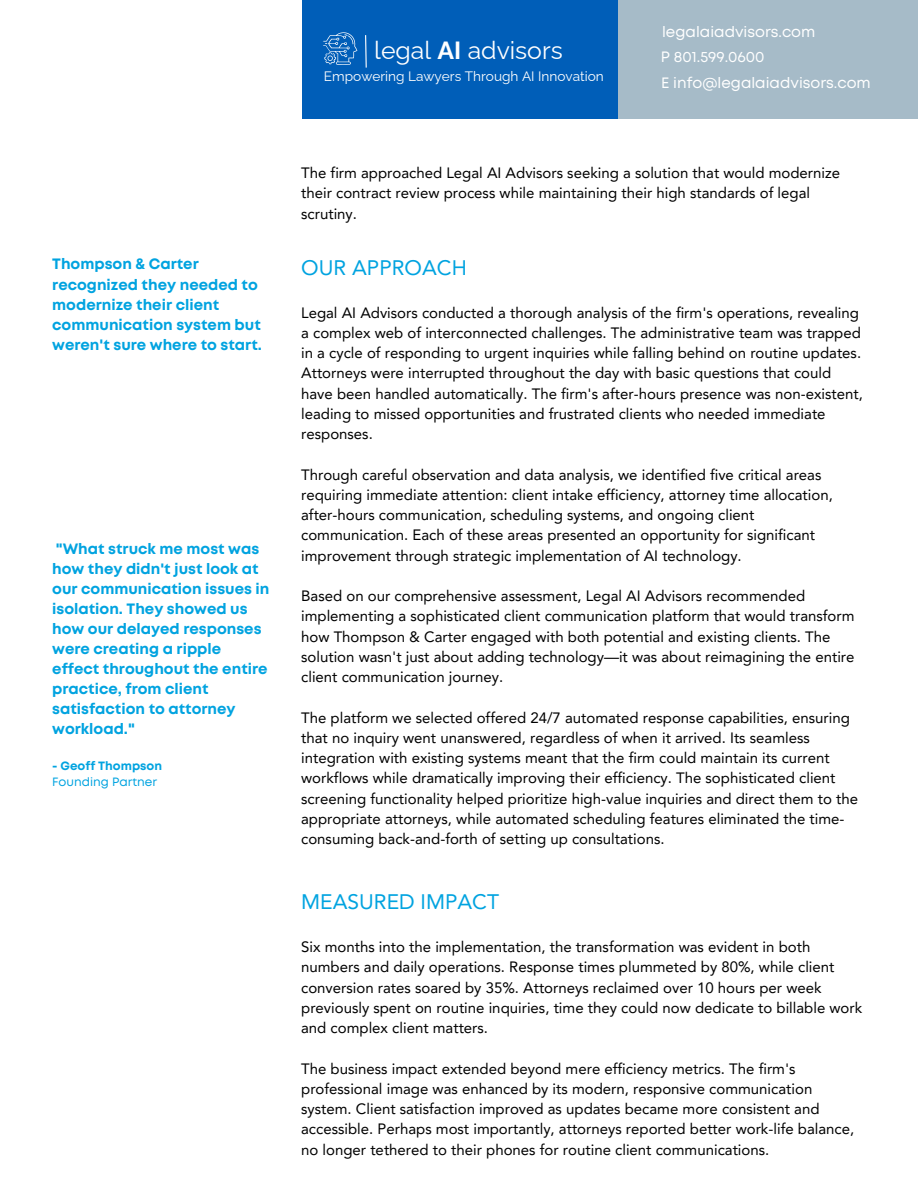
<style>
.page{position:relative;width:918px;height:1188px;background:#fff}
.page>*{position:absolute;margin:0;border:0;box-sizing:border-box;transform-origin:0 0}
.t1{font:24.75px "Raleway";color:#fff}
.t2{font:21px "Avenir LT Pro";color:#00a3e0}
.t3{font:15px/20.2px "Avenir LT Pro";color:#000}
.t4{font:700 15px/20px "Mont";color:#00a3e0}
.t5{font:15px "Mont";color:#fff}
.t6{font:13.65px "Raleway";color:#fff}
.t7{font:12px "Mont";color:#00a3e0}
.t8{font:700 12px "Mont";color:#00a3e0}
.s1{font-weight:700}
</style>
<div class="page">
<div style="left:303px;top:0;width:316px;height:119px;background:#005eb8"></div>
<div style="left:619px;top:0;width:299px;height:119px;background:#a6bbc8"></div>
<svg style="left:323px;top:32px;width:34px;height:33px"></svg>
<svg style="left:365px;top:35px;width:2px;height:33px"></svg>
<h5 class="t4" style="left:52px;top:255px;width:211px">Thompson &amp; Carter recognized they needed to modernize their client communication system but weren't sure where to start.</h5>
<h5 class="t4" style="left:52px;top:540px;width:219px">"What struck me most was how they didn't just look at our communication issues in isolation. They showed us how our delayed responses were creating a ripple effect throughout the entire practice, from client satisfaction to attorney workload."</h5>
<h5 class="t8" style="left:52px;top:761px;width:111px">- Geoff Thompson</h5>
<h2 class="t7" style="left:52px;top:777px;width:106px">Founding Partner</h2>
<h5 class="t1" style="left:374px;top:36px;width:190px">legal <span class="s1">AI</span> advisors</h5>
<h2 class="t6" style="left:324px;top:68px;width:281px">Empowering Lawyers Through AI Innovation</h2>
<p class="t5" style="left:662px;top:26px;width:155px">legalaiadvisors.com</p>
<p class="t5" style="left:661px;top:77px;width:211px">E info@legalaiadvisors.com</p>
<h5 class="t5" style="left:661px;top:52px;width:105px">P 801.599.0600</h5>
<h5 class="t3" style="left:301px;top:164px;width:540px">The firm approached Legal AI Advisors seeking a solution that would modernize their contract review process while maintaining their high standards of legal scrutiny.</h5>
<h3 class="t2" style="left:301px;top:259px;width:167px">OUR APPROACH</h3>
<h5 class="t3" style="left:301px;top:304px;width:563px">Legal AI Advisors conducted a thorough analysis of the firm's operations, revealing a complex web of interconnected challenges. The administrative team was trapped in a cycle of responding to urgent inquiries while falling behind on routine updates.<br>Attorneys were interrupted throughout the day with basic questions that could have been handled automatically. The firm's after-hours presence was non-existent, leading to missed opportunities and frustrated clients who needed immediate responses.</h5>
<p class="t3" style="left:301px;top:466px;width:533px">Through careful observation and data analysis, we identified five critical areas requiring immediate attention: client intake efficiency, attorney time allocation, after-hours communication, scheduling systems, and ongoing client communication. Each of these areas presented an opportunity for significant improvement through strategic implementation of AI technology.</p>
<p class="t3" style="left:301px;top:587px;width:555px">Based on our comprehensive assessment, Legal AI Advisors recommended implementing a sophisticated client communication platform that would transform how Thompson &amp; Carter engaged with both potential and existing clients. The solution wasn't just about adding technology—it was about reimagining the entire client communication journey.</p>
<h1 class="t3" style="left:301px;top:709px;width:558px">The platform we selected offered 24/7 automated response capabilities, ensuring that no inquiry went unanswered, regardless of when it arrived. Its seamless integration with existing systems meant that the firm could maintain its current workflows while dramatically improving their efficiency. The sophisticated client screening functionality helped prioritize high-value inquiries and direct them to the appropriate attorneys, while automated scheduling features eliminated the time&shy;consuming back-and-forth of setting up consultations.</h1>
<h5 class="t2" style="left:301px;top:893px;width:199px">MEASURED IMPACT</h5>
<h4 class="t3" style="left:301px;top:938px;width:563px">Six months into the implementation, the transformation was evident in both numbers and daily operations. Response times plummeted by 80%, while client conversion rates soared by 35%. Attorneys reclaimed over 10 hours per week previously spent on routine inquiries, time they could now dedicate to billable work and complex client matters.</h4>
<h4 class="t3" style="left:301px;top:1060px;width:555px">The business impact extended beyond mere efficiency metrics. The firm's professional image was enhanced by its modern, responsive communication system. Client satisfaction improved as updates became more consistent and accessible. Perhaps most importantly, attorneys reported better work-life balance, no longer tethered to their phones for routine client communications.</h4>
</div>
